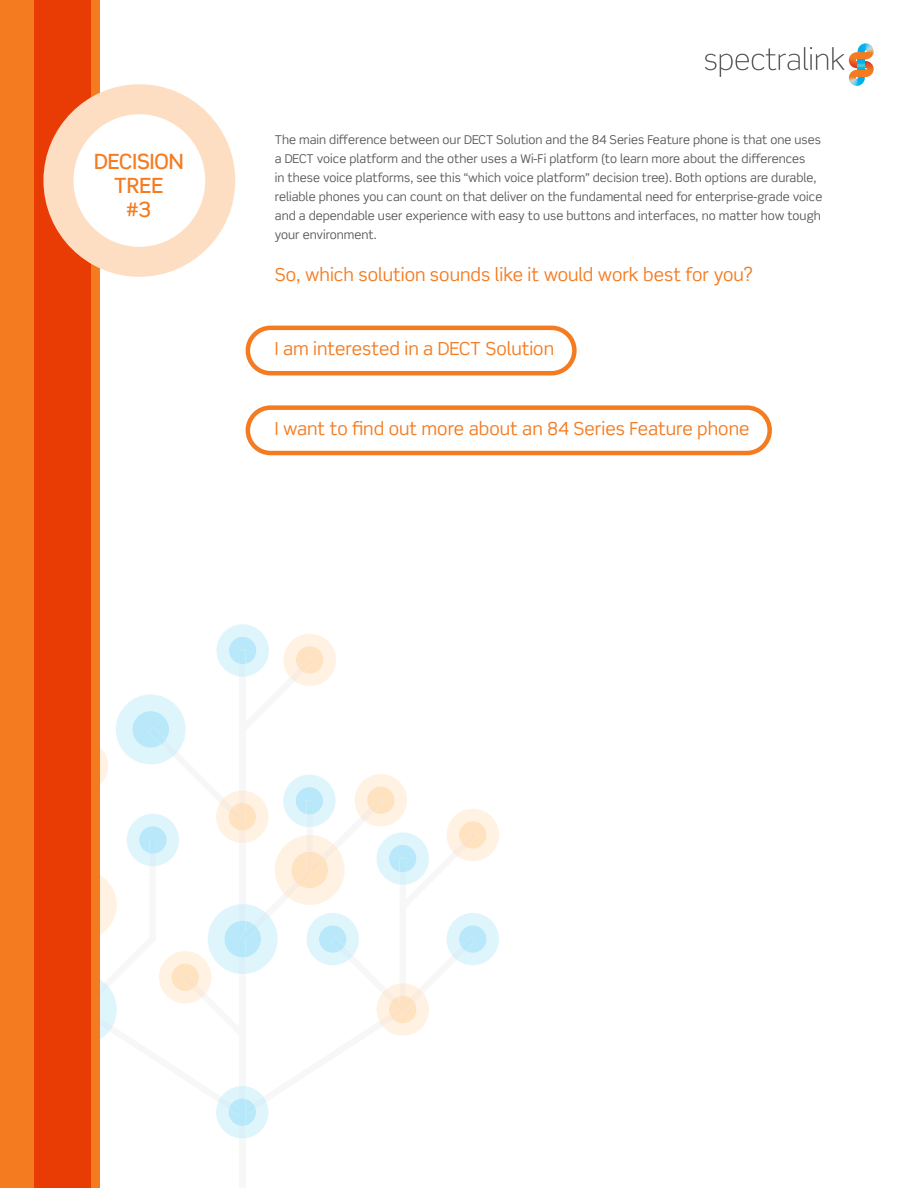
<style>
.page{position:relative;width:918px;height:1188px;background:#fff}
.page>*{position:absolute;margin:0;border:0;box-sizing:border-box;transform-origin:0 0}
.t1{font:500 21px/24px "Scene Std";color:#f47b20;text-align:center}
.t2{font:18px "Scene Std";color:#f47b20}
.t3{font:12.15px/18.9px "Scene Std";color:#58595b}
</style>
<div class="page">
<div style="left:239px;top:650px;width:7px;height:538px;background:#f7f7f7"></div>
<svg style="left:216px;top:1086px;width:53px;height:52px"></svg>
<svg style="left:100px;top:624px;width:399px;height:415px"></svg>
<img style="left:849px;top:79px;width:16px;height:7px">
<img style="left:859px;top:43px;width:13px;height:4px">
<svg style="left:705px;top:47px;width:169px;height:32px"></svg>
<div style="left:0;top:0;width:100px;height:1188px;background:#f47b20"></div>
<div style="left:34px;top:0;width:57px;height:1188px;background:#e93b04"></div>
<svg style="left:58px;top:99px;width:162px;height:163px"></svg>
<div style="left:43px;top:84px;width:192px;height:193px;border:30px solid #fedec3;border-radius:50%"></div>
<div style="left:246px;top:326px;width:331px;height:49px;border:4px solid #f47b20;border-radius:23px"></div>
<div style="left:246px;top:405px;width:526px;height:50px;border:4px solid #f47b20;border-radius:23px"></div>
<h1 class="t1" style="left:94px;top:150px;width:91px">DECISION<br>TREE<br>#3</h1>
<p class="t3" style="left:275px;top:131px;width:549px">The main difference between our DECT Solution and the 84 Series Feature phone is that one uses a DECT voice platform and the other uses a Wi-Fi platform (to learn more about the differences<br>in these voice platforms, see this “which voice platform” decision tree). Both options are durable, reliable phones you can count on that deliver on the fundamental need for enterprise-grade voice and a dependable user experience with easy to use buttons and interfaces, no matter how tough your environment.</p>
<h2 class="t2" style="left:275px;top:263px;width:479px">So, which solution sounds like it would work best for you?</h2>
<h2 class="t2" style="left:275px;top:338px;width:281px">I am interested in a DECT Solution</h2>
<h2 class="t2" style="left:275px;top:417px;width:476px">I want to find out more about an 84 Series Feature phone</h2>
</div>
